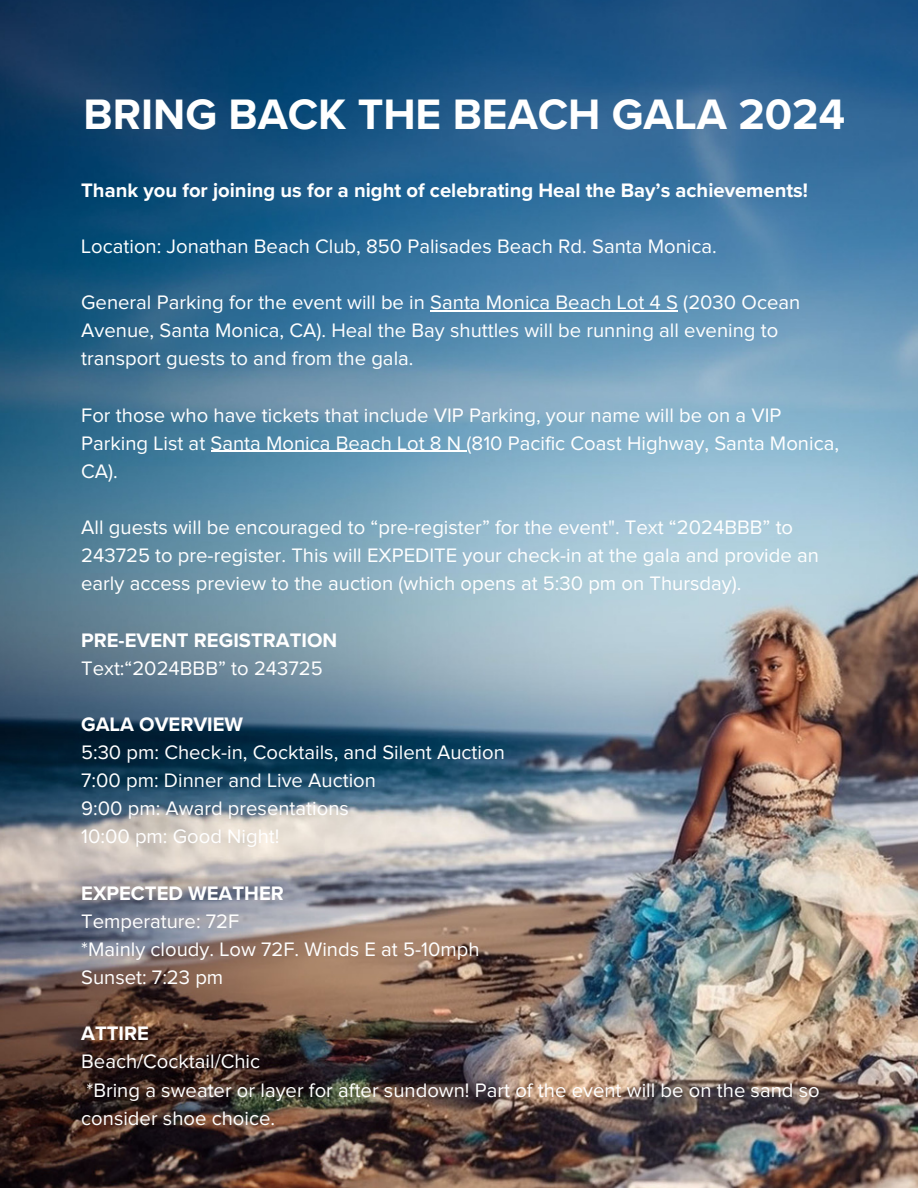
<style>
.page{position:relative;width:918px;height:1188px;background:#fff}
.page>*{position:absolute;margin:0;border:0;box-sizing:border-box;transform-origin:0 0}
.t1{font:700 44.1px "Proxima Nova";color:#fff}
.t2{font:20.25px/28.2px "Proxima Nova";color:#fff}
.t3{font:700 20.25px "Proxima Nova";color:#fff}
</style>
<div class="page">
<img style="left:0;top:0;width:918px;height:1188px">
<hr style="left:430px;top:310px;width:248px;height:1px;background:#fff">
<hr style="left:211px;top:451px;width:256px;height:1px;background:#fff">
<h1 class="t1" style="left:83px;top:94px;width:763px">BRING BACK THE BEACH GALA 2024</h1>
<h2 class="t3" style="left:81px;top:181px;width:728px">Thank you for joining us for a night of celebrating Heal the Bay’s achievements!</h2>
<p class="t2" style="left:81px;top:233px;width:637px">Location: Jonathan Beach Club, 850 Palisades Beach Rd. Santa Monica.</p>
<p class="t2" style="left:81px;top:289px;width:721px">General Parking for the event will be in Santa Monica Beach Lot 4 S (2030 Ocean<br>Avenue, Santa Monica, CA). Heal the Bay shuttles will be running all evening to transport guests to and from the gala.</p>
<p class="t2" style="left:81px;top:402px;width:759px">For those who have tickets that include VIP Parking, your name will be on a VIP<br>Parking List at Santa Monica Beach Lot 8 N (810 Pacific Coast Highway, Santa Monica,<br>CA).</p>
<p class="t2" style="left:81px;top:514px;width:739px">All guests will be encouraged to “pre-register” for the event". Text “2024BBB” to<br>243725 to pre-register. This will EXPEDITE your check-in at the gala and provide an early access preview to the auction (which opens at 5:30 pm on Thursday).</p>
<p class="t3" style="left:81px;top:631px;width:258px">PRE-EVENT REGISTRATION</p>
<p class="t2" style="left:81px;top:655px;width:243px">Text:“2024BBB” to 243725</p>
<p class="t3" style="left:81px;top:715px;width:164px">GALA OVERVIEW</p>
<p class="t2" style="left:81px;top:739px;width:425px">5:30 pm: Check-in, Cocktails, and Silent Auction</p>
<p class="t2" style="left:81px;top:767px;width:296px">7:00 pm: Dinner and Live Auction</p>
<p class="t2" style="left:81px;top:795px;width:269px">9:00 pm: Award presentations</p>
<p class="t2" style="left:81px;top:823px;width:200px">10:00 pm: Good Night!</p>
<p class="t3" style="left:81px;top:884px;width:204px">EXPECTED WEATHER</p>
<p class="t2" style="left:81px;top:908px;width:160px">Temperature: 72F</p>
<p class="t2" style="left:81px;top:936px;width:400px">*Mainly cloudy. Low 72F. Winds E at 5-10mph</p>
<p class="t2" style="left:81px;top:964px;width:144px">Sunset: 7:23 pm</p>
<p class="t3" style="left:81px;top:1024px;width:69px">ATTIRE</p>
<p class="t2" style="left:81px;top:1048px;width:180px">Beach/Cocktail/Chic</p>
<p class="t2" style="left:81px;top:1077px;width:740px">*Bring a sweater or layer for after sundown! Part of the event will be on the sand so consider shoe choice.</p>
</div>
